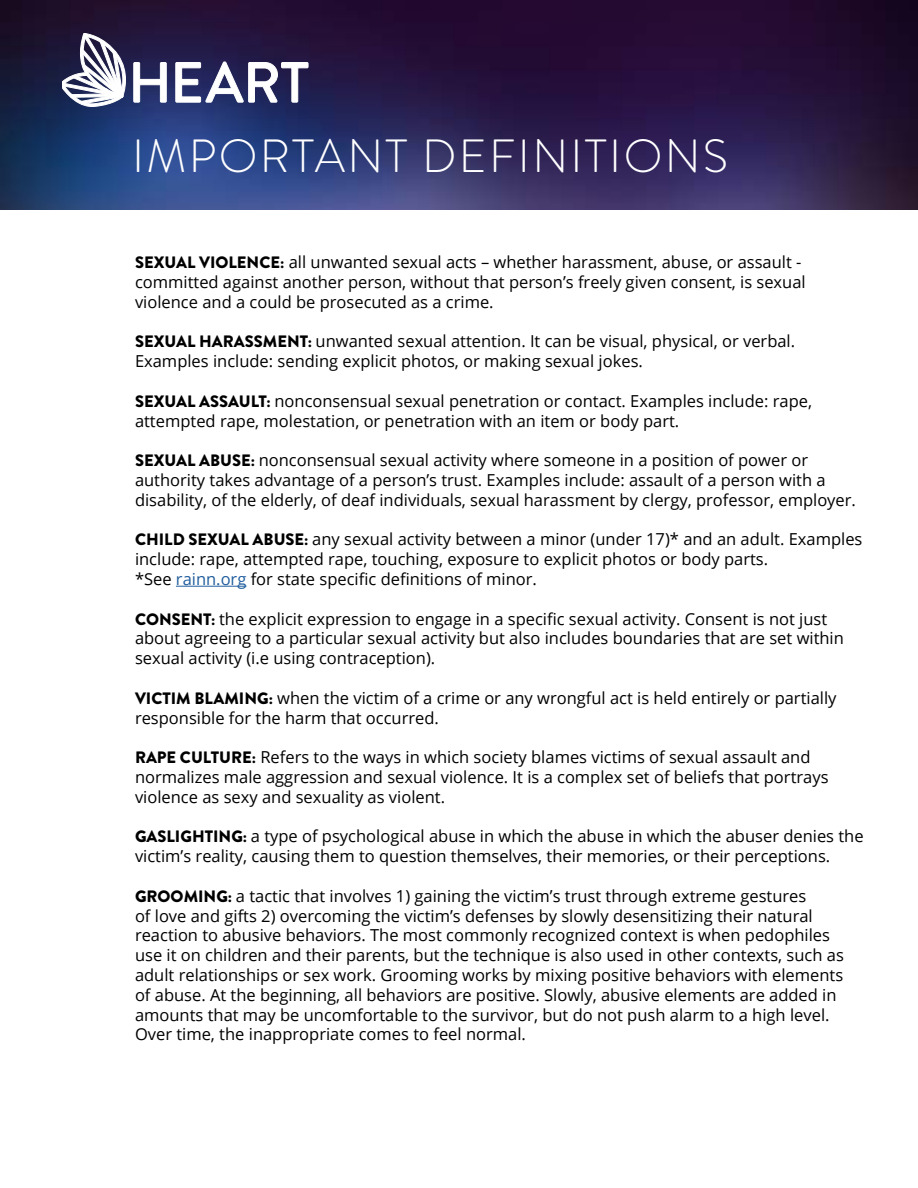
<style>
.page{position:relative;width:918px;height:1188px;background:#fff}
.page>*{position:absolute;margin:0;border:0;box-sizing:border-box;transform-origin:0 0}
.t1{font:500 56.7px "Brandon Grotesque";color:#fff}
.t2{font:300 46.5px "Brandon Grotesque";letter-spacing:.05em;color:#fff}
.t3{font:16.5px/19.8px "Open Sans";color:#000}
.s1{font-family:"Brandon Grotesque";font-weight:900}
.s2{color:#215e9e}
</style>
<div class="page">
<img style="left:0;top:0;width:917px;height:210px">
<svg style="left:62px;top:33px;width:64px;height:74px"></svg>
<svg style="left:133px;top:62px;width:34px;height:41px"></svg>
<svg style="left:175px;top:61px;width:134px;height:42px;background:#3e3f6c"></svg>
<hr style="left:176px;top:586px;width:70px;height:1px;background:#215e9e">
<h1 class="t1" style="left:128px;top:43px;width:182px">HEART</h1>
<h2 class="t2" style="left:132px;top:124px;width:597px">IMPORTANT DEFINITIONS</h2>
<p class="t3" style="left:135px;top:252px;width:672px"><span class="s1">SEXUAL VIOLENCE:</span> all unwanted sexual acts – whether harassment, abuse, or assault - committed against another person, without that person’s freely given consent, is sexual violence and a could be prosecuted as a crime.</p>
<p class="t3" style="left:135px;top:331px;width:662px"><span class="s1">SEXUAL HARASSMENT:</span> unwanted sexual attention. It can be visual, physical, or verbal.<br>Examples include: sending explicit photos, or making sexual jokes.</p>
<p class="t3" style="left:135px;top:390px;width:679px"><span class="s1">SEXUAL ASSAULT:</span> nonconsensual sexual penetration or contact. Examples include: rape, attempted rape, molestation, or penetration with an item or body part.</p>
<p class="t3" style="left:135px;top:450px;width:723px"><span class="s1">SEXUAL ABUSE:</span> nonconsensual sexual activity where someone in a position of power or authority takes advantage of a person’s trust. Examples include: assault of a person with a disability, of the elderly, of deaf individuals, sexual harassment by clergy, professor, employer.</p>
<p class="t3" style="left:135px;top:529px;width:729px"><span class="s1">CHILD SEXUAL ABUSE:</span> any sexual activity between a minor (under 17)* and an adult. Examples include: rape, attempted rape, touching, exposure to explicit photos or body parts.<br>*See <span class="s2">rainn.org</span> for state specific definitions of minor.</p>
<p class="t3" style="left:135px;top:608px;width:710px"><span class="s1">CONSENT:</span> the explicit expression to engage in a specific sexual activity. Consent is not just about agreeing to a particular sexual activity but also includes boundaries that are set within sexual activity (i.e using contraception).</p>
<p class="t3" style="left:135px;top:687px;width:703px"><span class="s1">VICTIM BLAMING:</span> when the victim of a crime or any wrongful act is held entirely or partially responsible for the harm that occurred.</p>
<p class="t3" style="left:135px;top:747px;width:695px"><span class="s1">RAPE CULTURE:</span> Refers to the ways in which society blames victims of sexual assault and normalizes male aggression and sexual violence. It is a complex set of beliefs that portrays violence as sexy and sexuality as violent.</p>
<p class="t3" style="left:135px;top:826px;width:730px"><span class="s1">GASLIGHTING:</span> a type of psychological abuse in which the abuse in which the abuser denies the victim’s reality, causing them to question themselves, their memories, or their perceptions.</p>
<p class="t3" style="left:135px;top:885px;width:710px"><span class="s1">GROOMING:</span> a tactic that involves 1) gaining the victim’s trust through extreme gestures<br>of love and gifts 2) overcoming the victim’s defenses by slowly desensitizing their natural reaction to abusive behaviors. The most commonly recognized context is when pedophiles use it on children and their parents, but the technique is also used in other contexts, such as adult relationships or sex work. Grooming works by mixing positive behaviors with elements of abuse. At the beginning, all behaviors are positive. Slowly, abusive elements are added in amounts that may be uncomfortable to the survivor, but do not push alarm to a high level.<br>Over time, the inappropriate comes to feel normal.</p>
</div>
